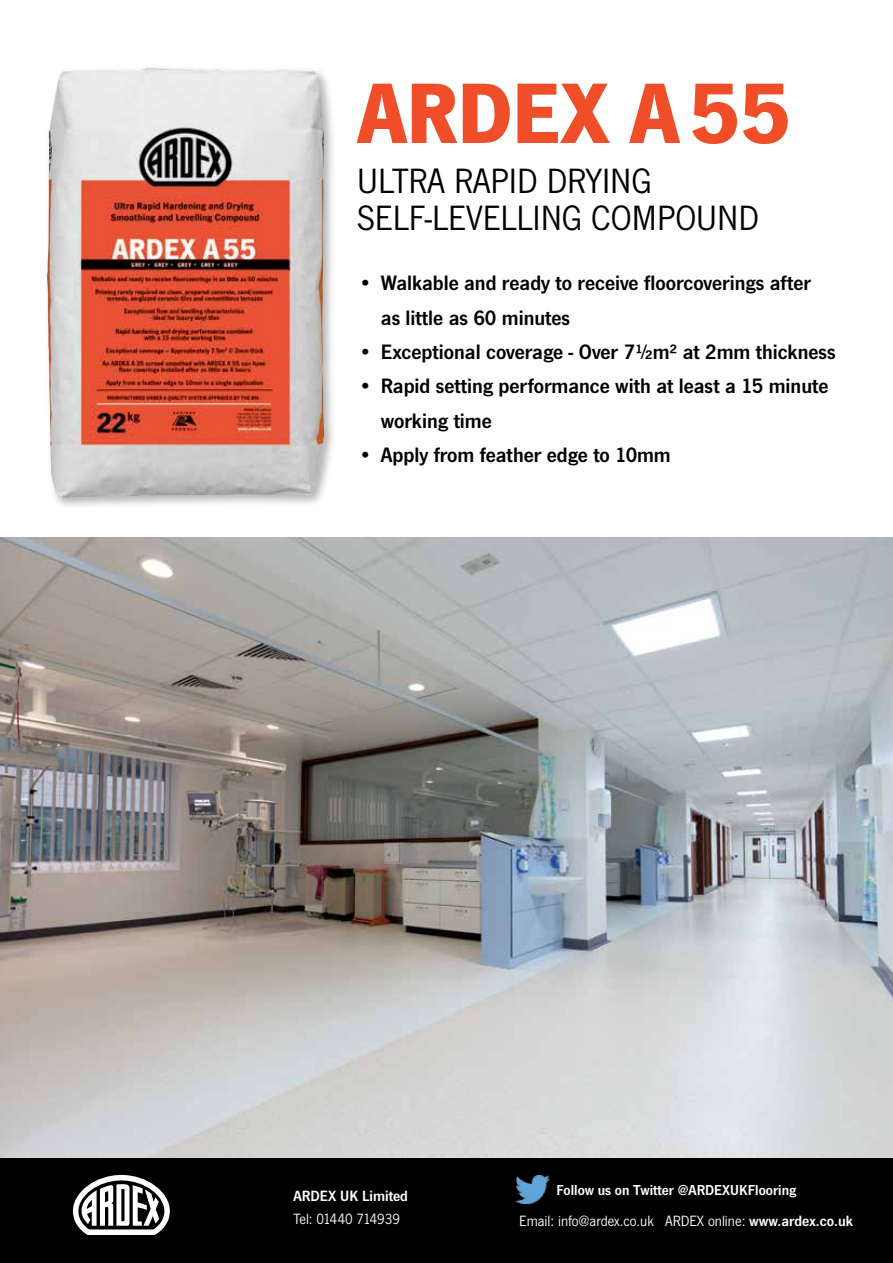
<style>
.page{position:relative;width:893px;height:1263px;background:#fff}
.page>*{position:absolute;margin:0;border:0;box-sizing:border-box;transform-origin:0 0}
.t1{font:700 88.95px "News Gothic T";letter-spacing:-.01em;color:#f04e29}
.t2{font:36.45px/37.7px "News Gothic T";color:#000}
.t3{font:600 21.6px/34.3px "News Gothic T";color:#000}
.t4{font:15.45px "News Gothic T";color:#fff}
.t5{font:600 15.45px "News Gothic T";color:#fff}
.t6{font:600 15px "News Gothic T";color:#fff}
.s1{font-weight:600}
</style>
<div class="page">
<img style="left:0;top:537px;width:893px;height:622px">
<div style="left:43px;top:64px;width:294px;height:446px;background:#000;opacity:.3"></div>
<img style="left:46px;top:68px;width:278px;height:430px">
<div style="left:0;top:1159px;width:893px;height:104px;background:#000"></div>
<svg style="left:72px;top:1175px;width:98px;height:60px"></svg>
<img style="left:515px;top:1175px;width:34px;height:28px">
<h1 class="t1" style="left:357px;top:61px;width:436px">ARDEX A55</h1>
<h2 class="t2" style="left:357px;top:161px;width:399px">Ultra Rapid Drying<br>Self-Levelling Compound</h2>
<p class="t3" style="left:381px;top:266px;width:432px;text-indent:-23px">• Walkable and ready to receive floorcoverings after as little as 60 minutes</p>
<p class="t3" style="left:358px;top:334px;width:479px">• Exceptional coverage - Over 7½m² at 2mm thickness</p>
<p class="t3" style="left:381px;top:369px;width:449px;text-indent:-23px">• Rapid setting performance with at least a 15 minute working time</p>
<p class="t3" style="left:358px;top:437px;width:314px">• Apply from feather edge to 10mm</p>
<p class="t6" style="left:557px;top:1181px;width:241px">Follow us on Twitter @ARDEXUKFlooring</p>
<p class="t5" style="left:293px;top:1187px;width:116px">ARDEX UK Limited</p>
<p class="t4" style="left:293px;top:1209px;width:108px">Tel: 01440 714939</p>
<p class="t4" style="left:519px;top:1211px;width:335px">Email: info@ardex.co.uk ARDEX online: <span class="s1">www.ardex.co.uk</span></p>
</div>
